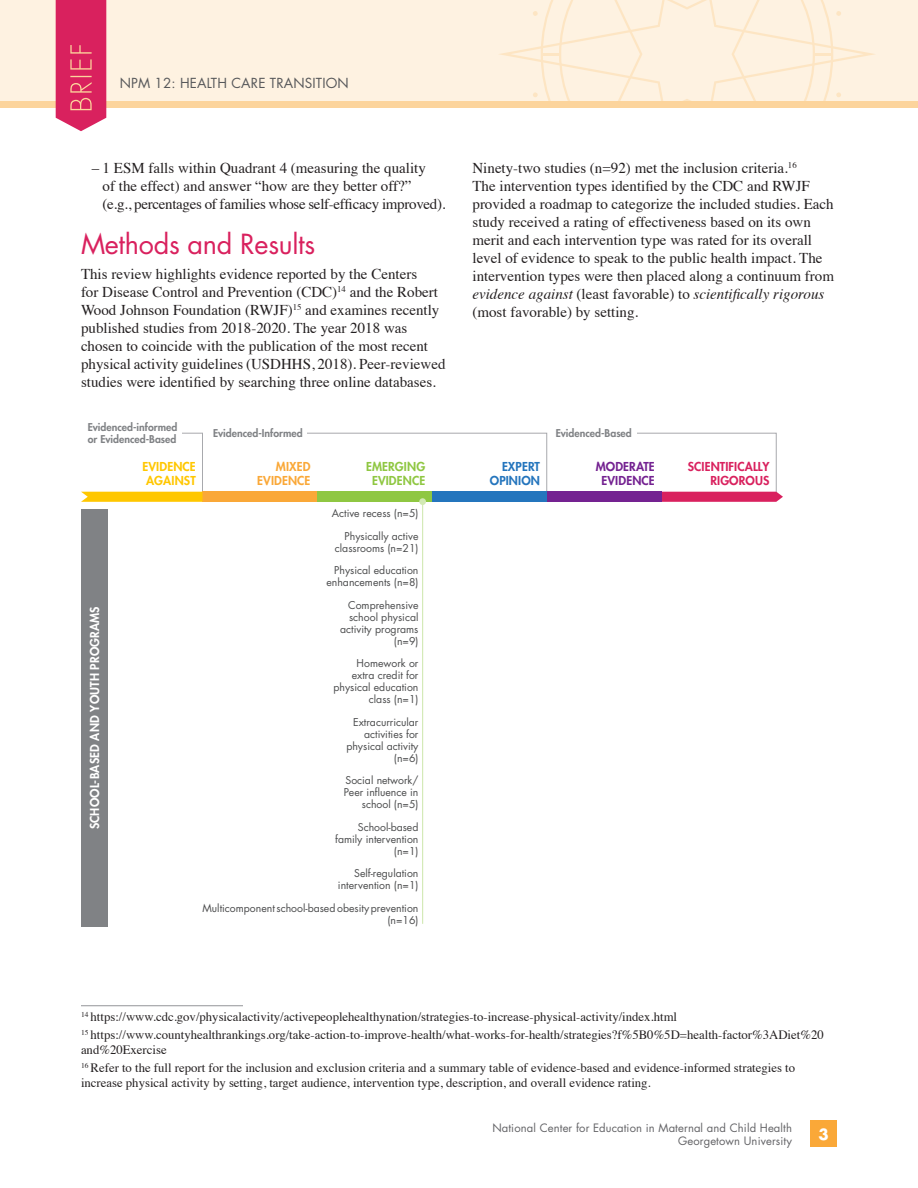
<style>
.page{position:relative;width:918px;height:1188px;background:#fff}
.page>*{position:absolute;margin:0;border:0;box-sizing:border-box;transform-origin:0 0}
.Heading_1{font:27px "Futura";letter-spacing:-.01em;color:#d9215e}
.Body_Text{font:15px/18px "Times";color:#231f20}
.Body_Text-2{font:15px "Times";letter-spacing:-.02em;color:#231f20}
.Headers{font:700 15px "Futura";color:#fff}
.Headers-2{font:13.5px "Futura";letter-spacing:.01em;color:#57585a}
.Footnotes{font:12.75px/15px "Times";color:#231f20}
.Table_Heading{font:800 12px "Futura";letter-spacing:.01em;color:#fff}
.Table_Heading-2{font:800 12px/13.5px "Futura";letter-spacing:.01em;color:#d9215e;text-align:right}
.Table_Heading-3{font:800 12px/13.5px "Futura";letter-spacing:.01em;color:#8fc742;text-align:center}
.Table_Heading-4{font:800 12px/13.5px "Futura";letter-spacing:.01em;color:#742291;text-align:center}
.Table_Heading-5{font:800 12px/13.5px "Futura";letter-spacing:.01em;color:#ffc700}
.Table_Heading-6{font:800 12px "Futura";letter-spacing:.01em;color:#faa838}
.Table_Heading-7{font:800 12px "Futura";letter-spacing:.01em;color:#2475bd}
.Footers{font:11.25px "Futura";letter-spacing:.01em;color:#636366}
.Table_Heading-8{font:10.5px/12px "Futura";color:#4b4c4d;text-align:right}
.Table_Heading-9{font:800 10.5px "Futura";color:#808285}
.s1{font-style:italic}
</style>
<div class="page">
<div style="left:810px;top:1120px;width:27px;height:28px;background:#faa838"></div>
<div style="left:0;top:0;width:918px;height:101px;background:#fef2e1"></div>
<svg style="left:499px;top:0;width:376px;height:101px"></svg>
<div style="left:0;top:101px;width:918px;height:7px;background:#fcd49c"></div>
<svg style="left:56px;top:0;width:50px;height:131px;background:#dc3368"></svg>
<hr style="left:81px;top:1005px;width:162px;height:1px;background:#939598">
<svg style="left:214px;top:432px;width:334px;height:60px"></svg>
<svg style="left:558px;top:432px;width:225px;height:70px"></svg>
<div style="left:203px;top:492px;width:114px;height:10px;background:#faa838"></div>
<div style="left:317px;top:492px;width:115px;height:10px;background:#8fc742"></div>
<div style="left:432px;top:492px;width:115px;height:10px;background:#2475bd"></div>
<div style="left:547px;top:492px;width:115px;height:10px;background:#742291"></div>
<hr style="left:422px;top:502px;width:1px;height:422px;background:#d2e9b4">
<div style="left:419px;top:498px;width:7px;height:7px;background:#d2e9b4;border-radius:50%"></div>
<div style="left:551px;top:424px;width:85px;height:18px;background:#fff"></div>
<div style="left:208px;top:424px;width:99px;height:18px;background:#fff"></div>
<svg style="left:81px;top:432px;width:122px;height:70px"></svg>
<div style="left:81px;top:509px;width:27px;height:418px;background:#808285"></div>
<p class="Headers-2" style="left:120px;top:73px;width:230px">NPM 12: HEALTH CARE TRANSITION</p>
<p class="Body_Text" style="left:92px;top:158px;width:336px;text-align:center">– 1 ESM falls within Quadrant 4 (measuring the quality of the effect) and answer “how are they better off?”</p>
<p class="Body_Text-2" style="left:103px;top:190px;width:344px">(e.g., percentages of families whose self-efficacy improved).</p>
<p class="Heading_1" style="left:81px;top:226px;width:236px">Methods and Results</p>
<p class="Body_Text" style="left:81px;top:264px;width:360px">This review highlights evidence reported by the Centers<br>for Disease Control and Prevention (CDC)<sup>14</sup> and the Robert Wood Johnson Foundation (RWJF)<sup>15</sup> and examines recently published studies from 2018-2020. The year 2018 was chosen to coincide with the publication of the most recent</p>
<p class="Body_Text" style="left:81px;top:354px;width:366px">physical activity guidelines (USDHHS, 2018). Peer-reviewed</p>
<p class="Body_Text" style="left:81px;top:372px;width:356px">studies were identified by searching three online databases.</p>
<p class="Table_Heading-9" style="left:88px;top:420px;width:91px">Evidenced-informed</p>
<p class="Table_Heading-9" style="left:88px;top:432px;width:90px">or Evidenced-Based</p>
<p class="Table_Heading-9" style="left:213px;top:426px;width:91px">Evidenced-Informed</p>
<p class="Table_Heading" style="left:87px;top:829px;width:225px;rotate:-90deg">SCHOOL-BASED AND YOUTH PROGRAMS</p>
<p class="Table_Heading-5" style="left:143px;top:460px;width:55px">EVIDENCE<br>AGAINST</p>
<p class="Table_Heading-3" style="left:366px;top:460px;width:61px">EMERGING<br>EVIDENCE</p>
<p class="Table_Heading-6" style="left:276px;top:459px;width:36px">MIXED</p>
<p class="Table_Heading-6" style="left:257px;top:472px;width:55px">EVIDENCE</p>
<p class="Table_Heading-8" style="left:332px;top:507px;width:88px">Active recess (n=5)</p>
<p class="Table_Heading-8" style="left:335px;top:530px;width:85px">Physically active classrooms (n=21)</p>
<p class="Table_Heading-8" style="left:326px;top:564px;width:94px">Physical education enhancements (n=8)</p>
<p class="Table_Heading-8" style="left:340px;top:599px;width:80px">Comprehensive school physical activity programs (n=9)</p>
<p class="Table_Heading-8" style="left:333px;top:657px;width:87px">Homework or extra credit for physical education class (n=1)</p>
<p class="Table_Heading-8" style="left:346px;top:716px;width:74px">Extracurricular activities for physical activity (n=6)</p>
<p class="Table_Heading-8" style="left:344px;top:774px;width:76px">Social network/<br>Peer influence in school (n=5)</p>
<p class="Table_Heading-8" style="left:335px;top:821px;width:85px">School-based family intervention (n=1)</p>
<p class="Table_Heading-8" style="left:338px;top:867px;width:82px">Self-regulation intervention (n=1)</p>
<p class="Table_Heading-8" style="left:202px;top:902px;width:218px">Multicomponent school-based obesity prevention</p>
<p class="Table_Heading-8" style="left:388px;top:914px;width:32px">(n=16)</p>
<p class="Body_Text" style="left:472px;top:158px;width:363px">Ninety-two studies (n=92) met the inclusion criteria.<sup>16<br></sup>The intervention types identified by the CDC and RWJF provided a roadmap to categorize the included studies. Each study received a rating of effectiveness based on its own merit and each intervention type was rated for its overall level of evidence to speak to the public health impact. The intervention types were then placed along a continuum from <span class="s1">evidence against</span> (least favorable) to <span class="s1">scientifically rigorous </span>(most favorable) by setting.</p>
<p class="Table_Heading-7" style="left:502px;top:459px;width:39px">EXPERT</p>
<p class="Table_Heading-7" style="left:490px;top:472px;width:52px">OPINION</p>
<p class="Table_Heading-9" style="left:556px;top:426px;width:78px">Evidenced-Based</p>
<p class="Table_Heading-4" style="left:596px;top:460px;width:60px">MODERATE<br>EVIDENCE</p>
<p class="Table_Heading-2" style="left:688px;top:460px;width:83px">SCIENTIFICALLY<br>RIGOROUS</p>
<p class="Footnotes" style="left:81px;top:1008px;width:598px"><sup>14</sup> https://www.cdc.gov/physicalactivity/activepeoplehealthynation/strategies-to-increase-physical-activity/index.html</p>
<p class="Footnotes" style="left:81px;top:1026px;width:744px"><sup>15</sup> https://www.countyhealthrankings.org/take-action-to-improve-health/what-works-for-health/strategies?f%5B0%5D=health-factor%3ADiet%20 and%20Exercise</p>
<p class="Footnotes" style="left:81px;top:1059px;width:716px"><sup>16</sup> Refer to the full report for the inclusion and exclusion criteria and a summary table of evidence-based and evidence-informed strategies to increase physical activity by setting, target audience, intervention type, description, and overall evidence rating.</p>
<p class="Footers" style="left:492px;top:1120px;width:301px">National Center for Education in Maternal and Child Health</p>
<p class="Footers" style="left:678px;top:1133px;width:115px">Georgetown University</p>
<p class="Headers" style="left:818px;top:1124px;width:12px">3</p>
</div>
